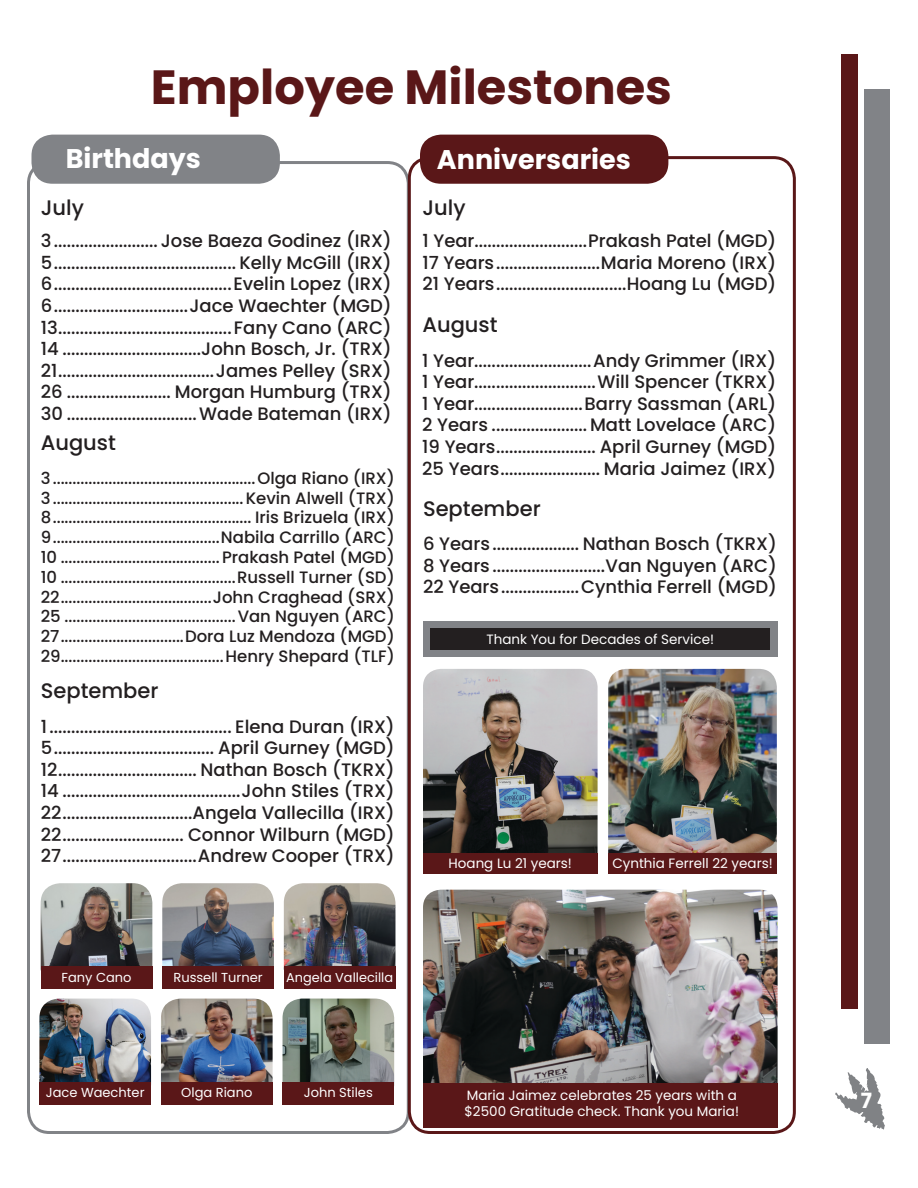
<style>
.page{position:relative;width:918px;height:1188px;background:#fff}
.page>*{position:absolute;margin:0;border:0;box-sizing:border-box;transform-origin:0 0}
.t1{font:700 48px "Poppins";color:#5a1718}
.t2{font:700 27px "Poppins";color:#fff}
.t3{font:500 21px "Poppins";color:#231f20}
.t4{font:700 21px "Poppins";color:#fff}
.t5{font:500 18px "Poppins";color:#231f20}
.t6{font:500 16.5px "Poppins";color:#231f20}
.t7{font:13.5px/16.2px "Poppins";color:#fff}
.t8{font:13.05px "Poppins";color:#fff}
.t9{font:12.9px "Poppins";color:#fff}
</style>
<div class="page">
<div style="left:864px;top:90px;width:26px;height:954px;background:#818387"></div>
<div style="left:842px;top:54px;width:16px;height:954px;background:#5a1718"></div>
<svg style="left:835px;top:1068px;width:50px;height:61px"></svg>
<div style="left:32px;top:135px;width:248px;height:49px;background:#818387;border-radius:21px"></div>
<div style="left:420px;top:135px;width:248px;height:49px;background:#5a1718;border-radius:21px"></div>
<div style="left:27px;top:161px;width:383px;height:973px;border:3px solid #818387;border-radius:21px"></div>
<div style="left:408px;top:156px;width:388px;height:978px;border:3px solid #5a1718;border-radius:21px"></div>
<img style="left:423px;top:890px;width:355px;height:193px">
<div style="left:423px;top:1083px;width:355px;height:45px;background:#5a1718"></div>
<img style="left:423px;top:669px;width:175px;height:185px">
<div style="left:423px;top:854px;width:175px;height:20px;background:#5a1718"></div>
<img style="left:608px;top:669px;width:169px;height:185px">
<div style="left:608px;top:854px;width:169px;height:20px;background:#5a1718"></div>
<div style="left:423px;top:621px;width:355px;height:36px;background:#818387"></div>
<div style="left:431px;top:628px;width:339px;height:22px;background:#231f20"></div>
<img style="left:41px;top:883px;width:111px;height:84px">
<div style="left:41px;top:967px;width:111px;height:22px;background:#5a1718"></div>
<img style="left:162px;top:883px;width:112px;height:84px">
<div style="left:162px;top:967px;width:112px;height:22px;background:#5a1718"></div>
<img style="left:284px;top:883px;width:111px;height:84px">
<div style="left:284px;top:967px;width:111px;height:22px;background:#5a1718"></div>
<img style="left:39px;top:999px;width:112px;height:83px">
<div style="left:39px;top:1082px;width:112px;height:22px;background:#5a1718"></div>
<img style="left:161px;top:999px;width:112px;height:83px">
<div style="left:161px;top:1082px;width:112px;height:22px;background:#5a1718"></div>
<img style="left:283px;top:999px;width:111px;height:83px">
<div style="left:283px;top:1082px;width:111px;height:22px;background:#5a1718"></div>
<p class="t1" style="left:151px;top:60px;width:523px">Employee Milestones</p>
<p class="t2" style="left:66px;top:142px;width:137px">Birthdays</p>
<p class="t2" style="left:437px;top:144px;width:195px">Anniversaries</p>
<p class="t3" style="left:41px;top:195px;width:45px">July</p>
<p class="t3" style="left:422px;top:195px;width:45px">July</p>
<p class="t5" style="left:41px;top:231px;width:353px">3........................ Jose Baeza Godinez (IRX)</p>
<p class="t5" style="left:41px;top:252px;width:353px">5.......................................... Kelly McGill (IRX)</p>
<p class="t5" style="left:41px;top:274px;width:353px">6.........................................Evelin Lopez (IRX)</p>
<p class="t5" style="left:41px;top:295px;width:353px">6...............................Jace Waechter (MGD)</p>
<p class="t5" style="left:41px;top:317px;width:353px">13........................................Fany Cano (ARC)</p>
<p class="t5" style="left:41px;top:339px;width:353px">14 ................................John Bosch, Jr. (TRX)</p>
<p class="t5" style="left:41px;top:360px;width:353px">21....................................James Pelley (SRX)</p>
<p class="t5" style="left:41px;top:382px;width:353px">26 ........................ Morgan Humburg (TRX)</p>
<p class="t5" style="left:41px;top:403px;width:353px">30 ..............................Wade Bateman (IRX)</p>
<p class="t3" style="left:41px;top:430px;width:77px">August</p>
<p class="t6" style="left:41px;top:468px;width:356px">3...................................................Olga Riano (IRX)</p>
<p class="t6" style="left:41px;top:488px;width:356px">3................................................Kevin Alwell (TRX)</p>
<p class="t6" style="left:41px;top:508px;width:356px">8.................................................. Iris Brizuela (IRX)</p>
<p class="t6" style="left:41px;top:528px;width:356px">9..........................................Nabila Carrillo (ARC)</p>
<p class="t6" style="left:41px;top:548px;width:356px">10 ........................................Prakash Patel (MGD)</p>
<p class="t6" style="left:41px;top:567px;width:356px">10 ............................................Russell Turner (SD)</p>
<p class="t6" style="left:41px;top:587px;width:356px">22......................................John Craghead (SRX)</p>
<p class="t6" style="left:41px;top:607px;width:356px">25 ...........................................Van Nguyen (ARC)</p>
<p class="t6" style="left:41px;top:627px;width:356px">27...............................Dora Luz Mendoza (MGD)</p>
<p class="t6" style="left:41px;top:647px;width:356px">29.........................................Henry Shepard (TLF)</p>
<p class="t3" style="left:41px;top:678px;width:119px">September</p>
<p class="t5" style="left:41px;top:716px;width:356px">1.......................................... Elena Duran (IRX)</p>
<p class="t5" style="left:41px;top:738px;width:356px">5..................................... April Gurney (MGD)</p>
<p class="t5" style="left:41px;top:759px;width:356px">12................................ Nathan Bosch (TKRX)</p>
<p class="t5" style="left:41px;top:781px;width:356px">14 .........................................John Stiles (TRX)</p>
<p class="t5" style="left:41px;top:802px;width:356px">22..............................Angela Vallecilla (IRX)</p>
<p class="t5" style="left:41px;top:824px;width:356px">22............................ Connor Wilburn (MGD)</p>
<p class="t5" style="left:41px;top:846px;width:356px">27...............................Andrew Cooper (TRX)</p>
<p class="t5" style="left:422px;top:231px;width:356px">1 Year..........................Prakash Patel (MGD)</p>
<p class="t5" style="left:422px;top:252px;width:356px">17 Years........................Maria Moreno (IRX)</p>
<p class="t5" style="left:422px;top:274px;width:356px">21 Years..............................Hoang Lu (MGD)</p>
<p class="t3" style="left:422px;top:313px;width:77px">August</p>
<p class="t5" style="left:422px;top:350px;width:356px">1 Year...........................Andy Grimmer (IRX)</p>
<p class="t5" style="left:422px;top:371px;width:356px">1 Year............................Will Spencer (TKRX)</p>
<p class="t5" style="left:422px;top:393px;width:356px">1 Year.........................Barry Sassman (ARL)</p>
<p class="t5" style="left:422px;top:415px;width:356px">2 Years ...................... Matt Lovelace (ARC)</p>
<p class="t5" style="left:422px;top:436px;width:356px">19 Years....................... April Gurney (MGD)</p>
<p class="t5" style="left:422px;top:458px;width:356px">25 Years....................... Maria Jaimez (IRX)</p>
<p class="t3" style="left:423px;top:496px;width:119px">September</p>
<p class="t5" style="left:423px;top:533px;width:356px">6 Years .................... Nathan Bosch (TKRX)</p>
<p class="t5" style="left:423px;top:555px;width:356px">8 Years ..........................Van Nguyen (ARC)</p>
<p class="t5" style="left:423px;top:577px;width:356px">22 Years..................Cynthia Ferrell (MGD)</p>
<p class="t7" style="left:486px;top:631px;width:229px">Thank You for Decades of Service!</p>
<p class="t7" style="left:449px;top:856px;width:125px">Hoang Lu 21 years!</p>
<p class="t7" style="left:612px;top:855px;width:162px">Cynthia Ferrell 22 years!</p>
<p class="t8" style="left:62px;top:970px;width:72px">Fany Cano</p>
<p class="t8" style="left:173px;top:970px;width:91px">Russell Turner</p>
<p class="t9" style="left:286px;top:970px;width:108px">Angela Vallecilla</p>
<p class="t8" style="left:46px;top:1085px;width:100px">Jace Waechter</p>
<p class="t8" style="left:181px;top:1085px;width:73px">Olga Riano</p>
<p class="t8" style="left:304px;top:1085px;width:71px">John Stiles</p>
<p class="t7" style="left:465px;top:1087px;width:276px">Maria Jaimez celebrates 25 years with a $2500 Gratitude check. Thank you Maria!</p>
<p class="t4" style="left:861px;top:1088px;width:13px">7</p>
</div>
